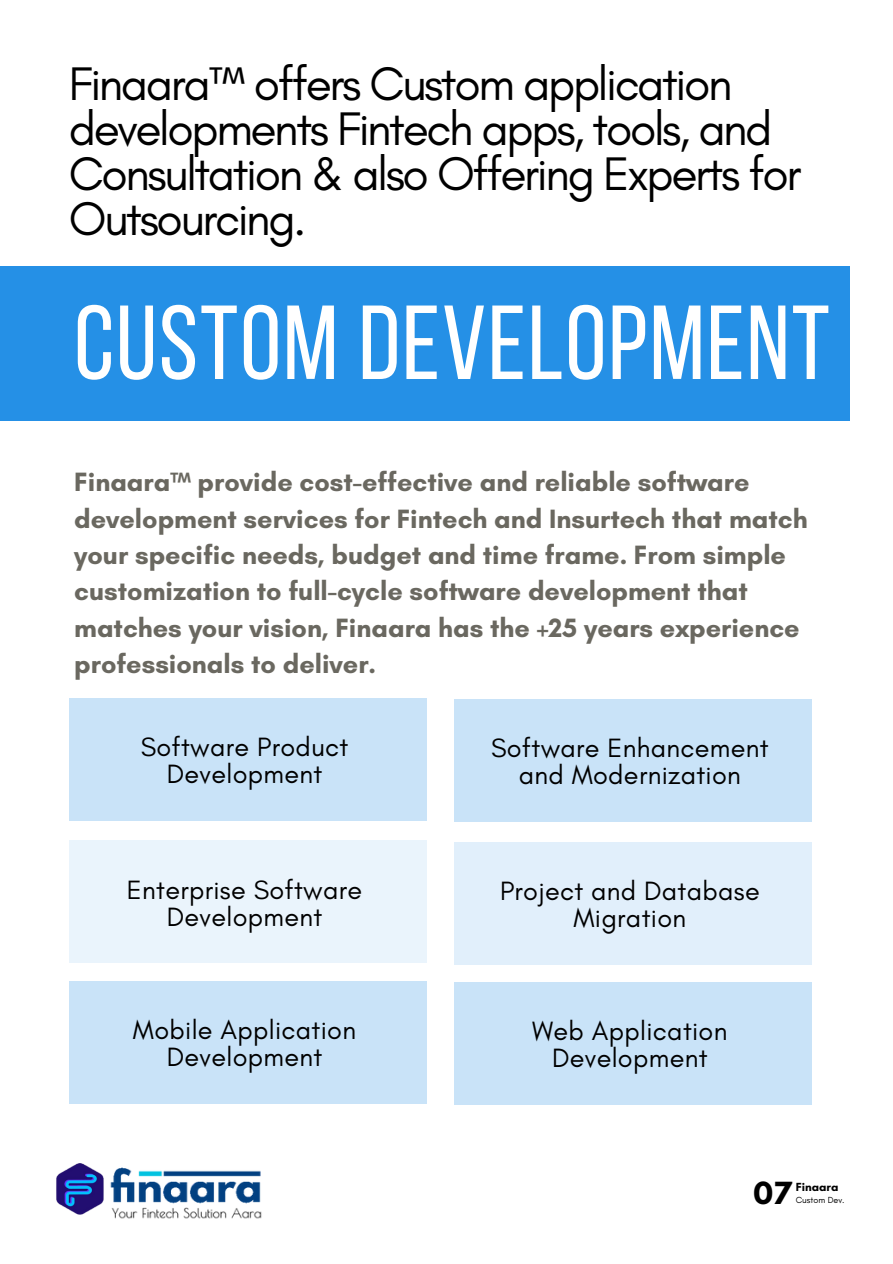
<style>
.page{position:relative;width:893px;height:1264px;background:#fff}
.page>*{position:absolute;margin:0;border:0;box-sizing:border-box;transform-origin:0 0}
.t1{font:104.85px "Bebas Neue";letter-spacing:.02em;color:#fff}
.t2{font:48px/45px "Glacial Indifference";letter-spacing:-.05em;color:#000}
.t3{font:700 27px/36.5px "Glacial Indifference";color:#6a6860}
.t4{font:27px/27px "Glacial Indifference";letter-spacing:.01em;color:#000;text-align:center}
.t5{font:700 27px "League Spartan";color:#000}
.t6{font:700 12px "Glacial Indifference";color:#000}
.t7{font:9px "Glacial Indifference";color:#000}
</style>
<div class="page">
<img style="left:56px;top:1163px;width:48px;height:51px">
<img style="left:110px;top:1167px;width:152px;height:52px">
<div style="left:0;top:267px;width:849px;height:154px;background:#2590e6"></div>
<div style="left:69px;top:698px;width:357px;height:122px;background:#c9e3f8"></div>
<div style="left:454px;top:699px;width:357px;height:122px;background:#c9e3f8"></div>
<div style="left:69px;top:840px;width:357px;height:123px;background:#eaf4fc"></div>
<div style="left:454px;top:841px;width:357px;height:123px;background:#e1effb"></div>
<div style="left:69px;top:981px;width:357px;height:122px;background:#c9e3f8"></div>
<div style="left:454px;top:982px;width:357px;height:123px;background:#c9e3f8"></div>
<h2 class="t2" style="left:69px;top:60px;width:734px">Finaara™ offers Custom application developments Fintech apps, tools, and<br>Consultation &amp; also Offering Experts for<br>Outsourcing.</h2>
<h1 class="t1" style="left:74px;top:300px;width:757px">CUSTOM DEVELOPMENT</h1>
<p class="t3" style="left:74px;top:463px;width:735px">Finaara™ provide cost-effective and reliable software development services for Fintech and Insurtech that match your specific needs, budget and time frame. From simple customization to full-cycle software development that matches your vision, Finaara has the +25 years experience professionals to deliver.</p>
<p class="t4" style="left:141px;top:733px;width:209px">Software Product<br>Development</p>
<p class="t4" style="left:491px;top:734px;width:279px">Software Enhancement and Modernization</p>
<p class="t4" style="left:127px;top:875px;width:237px">Enterprise Software<br>Development</p>
<p class="t4" style="left:500px;top:877px;width:261px">Project and Database<br>Migration</p>
<p class="t4" style="left:133px;top:1016px;width:225px">Mobile Application<br>Development</p>
<p class="t4" style="left:532px;top:1017px;width:197px">Web Application<br>Development</p>
<p class="t5" style="left:753px;top:1179px;width:40px">07</p>
<p class="t6" style="left:795px;top:1179px;width:44px">Finaara</p>
<p class="t7" style="left:795px;top:1194px;width:50px">Custom Dev.</p>
</div>
